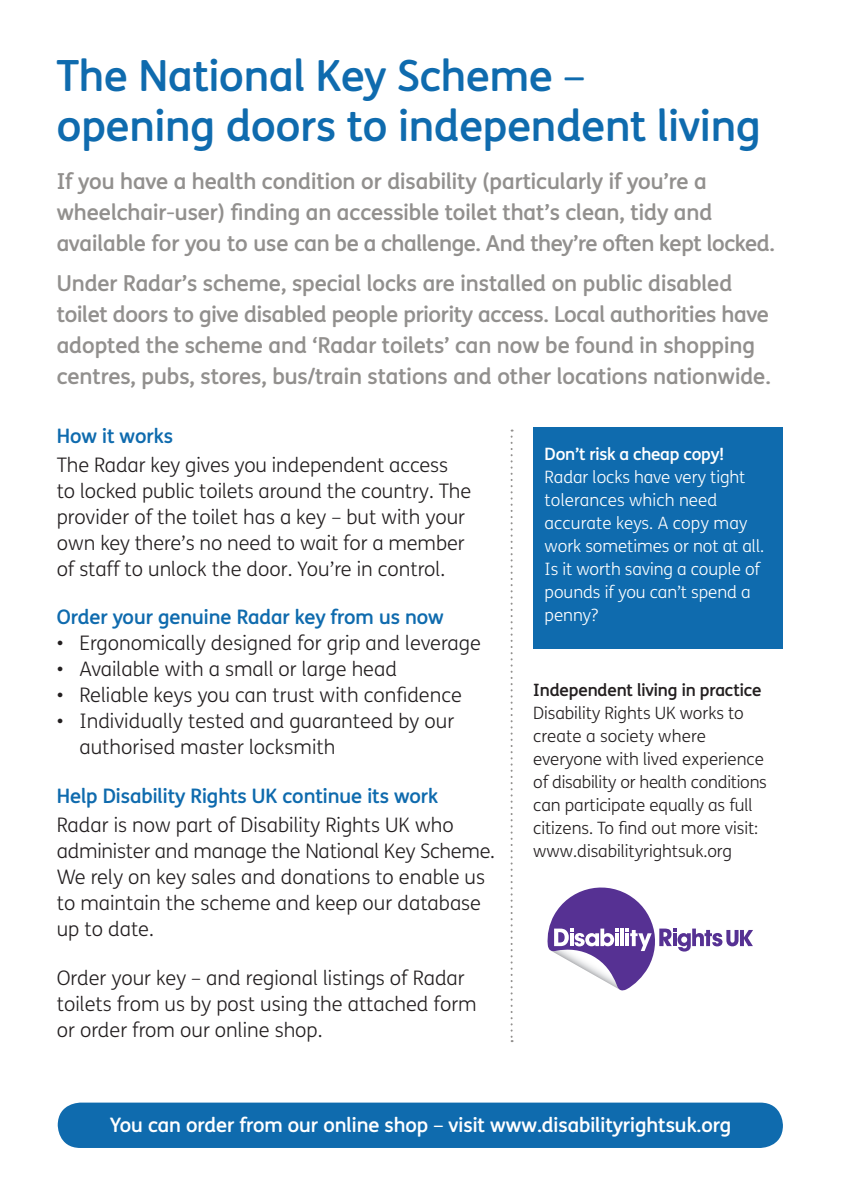
<style>
.page{position:relative;width:842px;height:1190px;background:#fff}
.page>*{position:absolute;margin:0;border:0;box-sizing:border-box;transform-origin:0 0}
.t1{font:500 43px/50px "FS Me";color:#0f6bae}
.t2{font:500 22px/31px "FS Me";color:#92908e}
.t3{font:300 20px/26px "FS Me";color:#231f20}
.t4{font:500 20px "FS Me";color:#0f6bae}
.t5{font:500 20px "FS Me";color:#fff}
.t6{font:300 17px/23px "FS Me";letter-spacing:-.005em;color:#231f20}
.t7{font:300 17px/23px "FS Me";letter-spacing:-.005em;color:#fff}
.t8{font:500 17px "FS Me";letter-spacing:-.005em;color:#231f20}
.t9{font:500 17px "FS Me";letter-spacing:-.01em;color:#fff}
</style>
<div class="page">
<div style="left:533px;top:428px;width:249px;height:221px;background:#0f6bae"></div>
<div style="left:58px;top:1102px;width:724px;height:46px;background:#0f6bae;border-radius:23px"></div>
<svg style="left:510px;top:429px;width:2px;height:613px"></svg>
<svg style="left:547px;top:887px;width:206px;height:103px"></svg>
<h1 class="t1" style="left:57px;top:50px;width:705px">The National Key Scheme –<br>opening doors to independent living</h1>
<p class="t2" style="left:57px;top:166px;width:719px">If you have a health condition or disability (particularly if you’re a wheelchair-user) finding an accessible toilet that’s clean, tidy and available for you to use can be a challenge. And they’re often kept locked.</p>
<p class="t2" style="left:57px;top:267px;width:715px">Under Radar’s scheme, special locks are installed on public disabled toilet doors to give disabled people priority access. Local authorities have adopted the scheme and ‘Radar toilets’ can now be found in shopping centres, pubs, stores, bus/train stations and other locations nationwide.</p>
<p class="t4" style="left:57px;top:422px;width:118px">How it works</p>
<p class="t3" style="left:57px;top:451px;width:416px">The Radar key gives you independent access to locked public toilets around the country. The provider of the toilet has a key – but with your own key there’s no need to wait for a member of staff to unlock the door. You’re in control.</p>
<p class="t4" style="left:57px;top:603px;width:388px">Order your genuine Radar key from us now</p>
<p class="t3" style="left:57px;top:629px;width:425px">• Ergonomically designed for grip and leverage</p>
<p class="t3" style="left:57px;top:655px;width:342px">• Available with a small or large head</p>
<p class="t3" style="left:57px;top:681px;width:406px">• Reliable keys you can trust with confidence</p>
<p class="t3" style="left:79px;top:707px;width:376px;text-indent:-23px">• Individually tested and guaranteed by our authorised master locksmith</p>
<p class="t4" style="left:57px;top:782px;width:383px">Help Disability Rights UK continue its work</p>
<p class="t3" style="left:57px;top:811px;width:440px">Radar is now part of Disability Rights UK who administer and manage the National Key Scheme.<br>We rely on key sales and donations to enable us to maintain the scheme and keep our database up to date.</p>
<p class="t3" style="left:57px;top:964px;width:421px">Order your key – and regional listings of Radar toilets from us by post using the attached form or order from our online shop.</p>
<p class="t9" style="left:544px;top:442px;width:181px">Don’t risk a cheap copy!</p>
<p class="t7" style="left:544px;top:465px;width:221px">Radar locks have very tight tolerances which need accurate keys. A copy may work sometimes or not at all.<br>Is it worth saving a couple of pounds if you can’t spend a penny?</p>
<p class="t8" style="left:533px;top:678px;width:229px">Independent living in practice</p>
<p class="t6" style="left:533px;top:701px;width:235px">Disability Rights UK works to create a society where everyone with lived experience of disability or health conditions can participate equally as full citizens. To find out more visit: www.disabilityrightsuk.org</p>
<p class="t5" style="left:110px;top:1111px;width:622px">You can order from our online shop – visit www.disabilityrightsuk.org</p>
</div>
